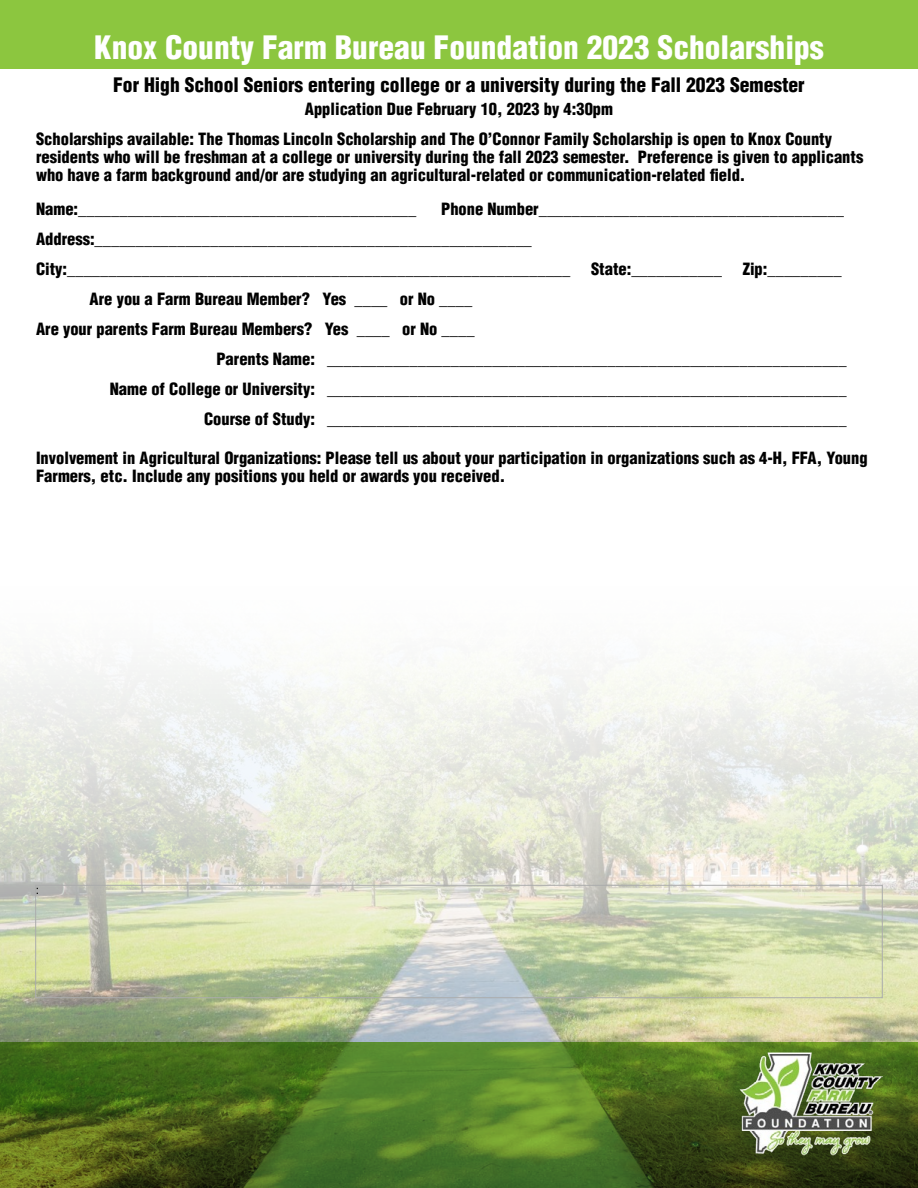
<style>
.page{position:relative;width:918px;height:1188px;background:#fff}
.page>*{position:absolute;margin:0;border:0;box-sizing:border-box;transform-origin:0 0}
.t1{font:900 condensed 31.5px "Helvetica LT Std";color:#fff}
.t2{font:900 condensed 19.5px "Helvetica LT Std";color:#000}
.t3{font:900 condensed 16.5px/17.9px "Helvetica LT Std";color:#000}
.t4{font:12px "Helvetica LT Std";color:#000}
</style>
<div class="page">
<img style="left:0;top:670px;width:918px;height:372px">
<div style="left:0;top:0;width:918px;height:68px;background:#8cc63f"></div>
<div style="left:36px;top:885px;width:846px;height:113px;border:1px solid #abacac"></div>
<svg style="left:0;top:1042px;width:918px;height:146px;background:#4a6b1f"></svg>
<img style="left:737px;top:1049px;width:145px;height:112px">
<h1 class="t1" style="left:94px;top:28px;width:731px">Knox County Farm Bureau Foundation 2023 Scholarships</h1>
<p class="t2" style="left:113px;top:73px;width:693px">For High School Seniors entering college or a university during the Fall 2023 Semester</p>
<p class="t3" style="left:36px;top:95px;width:798px;line-height:29.8px;text-indent:269px">Application Due February 10, 2023 by 4:30pm<br>Scholarships available: The Thomas Lincoln Scholarship and The O’Connor Family Scholarship is open to Knox County</p>
<p class="t3" style="left:36px;top:148px;width:829px">residents who will be freshman at a college or university during the fall 2023 semester. Preference is given to applicants who have a farm background and/or are studying an agricultural-related or communication-related field.</p>
<p class="t3" style="left:36px;top:200px;width:382px">Name:_________________________________________</p>
<p class="t3" style="left:36px;top:194px;width:810px;line-height:30px;text-indent:405px">Phone Number_____________________________________<br>Address:_____________________________________________________<br>City:_____________________________________________________________</p>
<p class="t3" style="left:591px;top:260px;width:133px">State:___________</p>
<p class="t3" style="left:743px;top:260px;width:100px">Zip:_________</p>
<p class="t3" style="left:90px;top:290px;width:384px">Are you a Farm Bureau Member? Yes ____ or No ____</p>
<p class="t3" style="left:36px;top:320px;width:440px">Are your parents Farm Bureau Members? Yes ____ or No ____</p>
<p class="t3" style="left:216px;top:350px;width:632px">Parents Name: _______________________________________________________________</p>
<p class="t3" style="left:110px;top:380px;width:739px">Name of College or University: _______________________________________________________________</p>
<p class="t3" style="left:204px;top:410px;width:644px">Course of Study: _______________________________________________________________</p>
<p class="t3" style="left:36px;top:449px;width:833px">Involvement in Agricultural Organizations: Please tell us about your participation in organizations such as 4-H, FFA, Young<br>Farmers, etc. Include any positions you held or awards you received.</p>
<p class="t4" style="left:36px;top:883px;width:5px">:</p>
</div>
